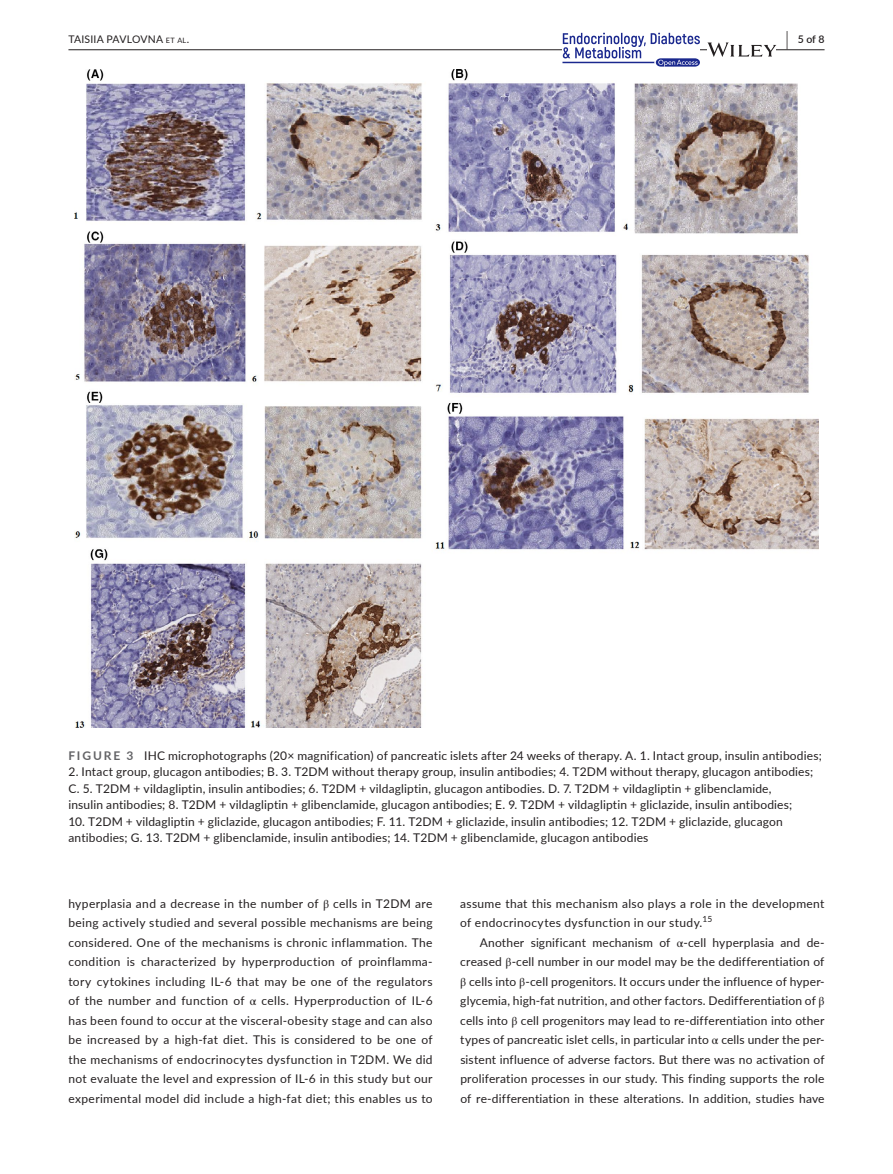
<style>
.page{position:relative;width:893px;height:1174px;background:#fff}
.page>*{position:absolute;margin:0;border:0;box-sizing:border-box;transform-origin:0 0}
.t1{font:12px/19.5px "Lato";letter-spacing:.015em;color:#231f20}
.t2{font:10.5px "Lato";letter-spacing:.015em;color:#231f20}
.t3{font:600 10.5px "Lato";color:#231f20}
.t4{font:8.4px "Lato";color:#231f20}
.s1{font-size:7.35px}
.s2{font-size:19.5px}
.s3{font-weight:700;color:#636366}
.s4{font-family:"STIX"}
</style>
<div class="page">
<hr style="left:68px;top:49px;width:756px;height:1px;background:#231f20">
<svg style="left:562px;top:33px;width:138px;height:34px"></svg>
<svg style="left:707px;top:42px;width:69px;height:15px"></svg>
<img style="left:74px;top:69px;width:744px;height:658px">
<p class="t2" style="left:68px;top:31px;width:122px">TAISIIA PAVLOVNA <span class="s1">et al</span>.</p>
<p class="t3" style="left:786px;top:31px;width:40px"><span class="s2">|</span> 5 of 8</p>
<p class="t1" style="left:68px;top:745px;width:755px"><span class="s3">FIGURE 3</span> IHC microphotographs (20× magnification) of pancreatic islets after 24 weeks of therapy. A. 1. Intact group, insulin antibodies;</p>
<p class="t1" style="left:68px;top:763px;width:746px;line-height:16.5px">2. Intact group, glucagon antibodies; B. 3. T2DM without therapy group, insulin antibodies; 4. T2DM without therapy, glucagon antibodies;<br>C. 5. T2DM + vildagliptin, insulin antibodies; 6. T2DM + vildagliptin, glucagon antibodies. D. 7. T2DM + vildagliptin + glibenclamide,<br>insulin antibodies; 8. T2DM + vildagliptin + glibenclamide, glucagon antibodies; E. 9. T2DM + vildagliptin + gliclazide, insulin antibodies;</p>
<p class="t1" style="left:68px;top:812px;width:716px;line-height:16.5px">10. T2DM + vildagliptin + gliclazide, glucagon antibodies; F. 11. T2DM + gliclazide, insulin antibodies; 12. T2DM + gliclazide, glucagon antibodies; G. 13. T2DM + glibenclamide, insulin antibodies; 14. T2DM + glibenclamide, glucagon antibodies</p>
<p class="t1" style="left:68px;top:893px;width:366px;text-align:justify">hyperplasia and a decrease in the number of <span class="s4">β</span> cells in T2DM are being actively studied and several possible mechanisms are being considered. One of the mechanisms is chronic inflammation. The condition is characterized by hyperproduction of proinflamma&shy;tory cytokines including IL-6 that may be one of the regulators of the number and function of <span class="s4">α</span> cells. Hyperproduction of IL-6 has been found to occur at the visceral-obesity stage and can also be increased by a high-fat diet. This is considered to be one of the mechanisms of endocrinocytes dysfunction in T2DM. We did not evaluate the level and expression of IL-6 in this study but our experimental model did include a high-fat diet; this enables us to</p>
<p class="t1" style="left:460px;top:893px;width:366px">assume that this mechanism also plays a role in the development of endocrinocytes dysfunction in our study.</p>
<p class="t4" style="left:702px;top:913px;width:11px">15</p>
<p class="t1" style="left:460px;top:932px;width:366px;text-align:justify;text-indent:20px">Another significant mechanism of <span class="s4">α</span>-cell hyperplasia and de&shy;creased <span class="s4">β</span>-cell number in our model may be the dedifferentiation of <span class="s4">β</span> cells into <span class="s4">β</span>-cell progenitors. It occurs under the influence of hyper&shy;glycemia, high-fat nutrition, and other factors. Dedifferentiation of <span class="s4">β </span>cells into <span class="s4">β</span> cell progenitors may lead to re-differentiation into other types of pancreatic islet cells, in particular into <span class="s4">α</span> cells under the per&shy;sistent influence of adverse factors. But there was no activation of proliferation processes in our study. This finding supports the role of re-differentiation in these alterations. In addition, studies have</p>
</div>
